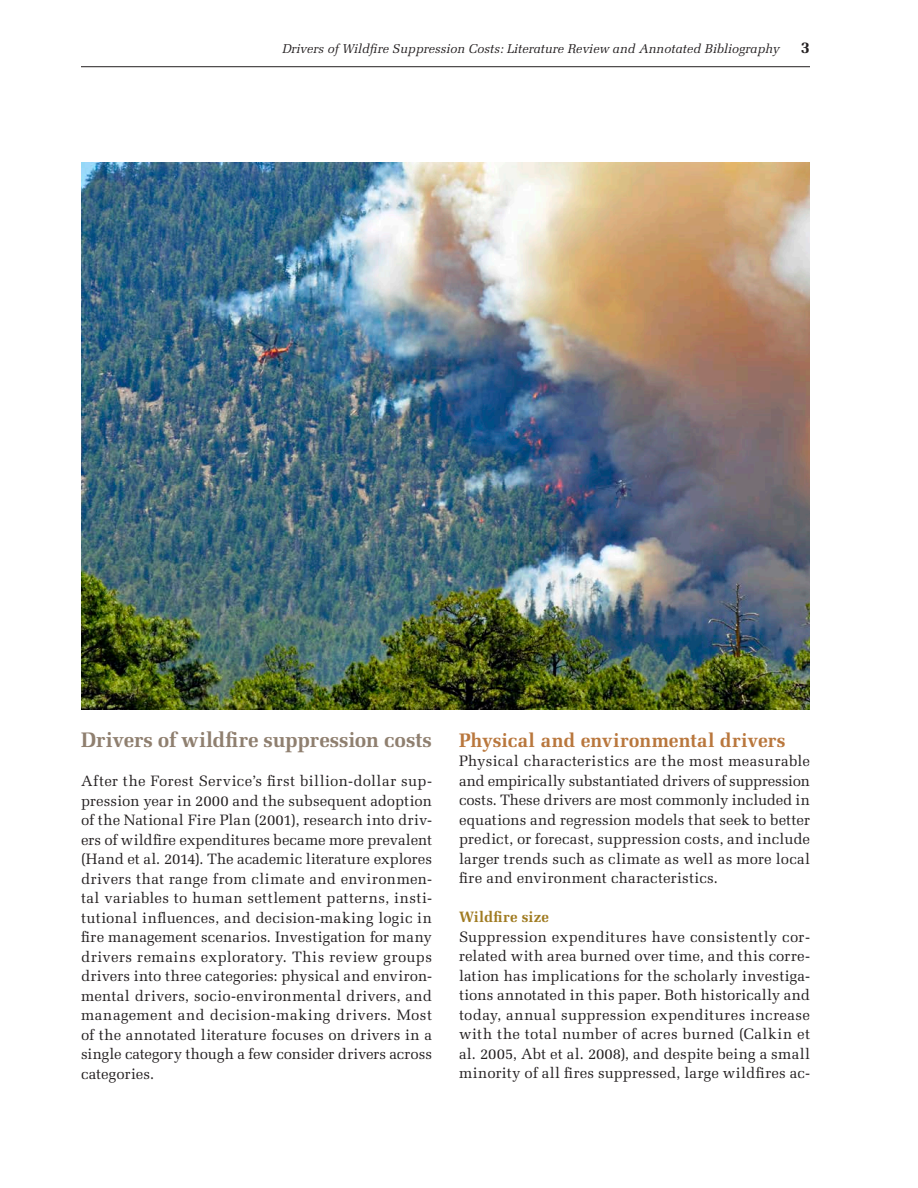
<style>
.page{position:relative;width:918px;height:1188px;background:#fff}
.page>*{position:absolute;margin:0;border:0;box-sizing:border-box;transform-origin:0 0}
.body_text{font:700 21px "Melior";color:#8f7f6f}
.body_text-2{font:700 19.5px "Melior";letter-spacing:-.005em;color:#b9773d}
.t1{font:700 16.5px "Melior";color:#231f20}
.body_text-3{font:15px/19.5px "Melior";letter-spacing:.01em;color:#231f20;text-align:justify}
.body_text-4{font:700 15px "Melior";letter-spacing:.015em;color:#a07b21}
.t2{font:italic 12.75px "Melior";color:#231f20}
</style>
<div class="page">
<hr style="left:81px;top:66px;width:729px;height:1px;background:#231f20">
<img style="left:81px;top:163px;width:729px;height:546px">
<p class="t2" style="left:282px;top:41px;width:499px">Drivers of Wildfire Suppression Costs: Literature Review and Annotated Bibliography</p>
<p class="t1" style="left:801px;top:37px;width:11px">3</p>
<p class="body_text" style="left:81px;top:727px;width:352px">Drivers of wildfire suppression costs</p>
<p class="body_text-3" style="left:81px;top:771px;width:353px">After the Forest Service’s first billion-dollar sup&shy;pression year in 2000 and the subsequent adoption of the National Fire Plan (2001), research into driv&shy;ers of wildfire expenditures became more prevalent (Hand et al. 2014). The academic literature explores drivers that range from climate and environmen&shy;tal variables to human settlement patterns, insti&shy;tutional influences, and decision-making logic in fire management scenarios. Investigation for many drivers remains exploratory. This review groups drivers into three categories: physical and environ&shy;mental drivers, socio-environmental drivers, and management and decision-making drivers. Most of the annotated literature focuses on drivers in a single category though a few consider drivers across categories.</p>
<p class="body_text-2" style="left:459px;top:729px;width:328px">Physical and environmental drivers</p>
<p class="body_text-3" style="left:459px;top:752px;width:353px">Physical characteristics are the most measurable and empirically substantiated drivers of suppression costs. These drivers are most commonly included in equations and regression models that seek to better predict, or forecast, suppression costs, and include larger trends such as climate as well as more local fire and environment characteristics.</p>
<p class="body_text-4" style="left:459px;top:908px;width:92px">Wildfire size</p>
<p class="body_text-3" style="left:459px;top:927px;width:353px">Suppression expenditures have consistently cor&shy;related with area burned over time, and this corre&shy;lation has implications for the scholarly investiga&shy;tions annotated in this paper. Both historically and today, annual suppression expenditures increase with the total number of acres burned (Calkin et al. 2005, Abt et al. 2008), and despite being a small minority of all fires suppressed, large wildfires ac-</p>
</div>
